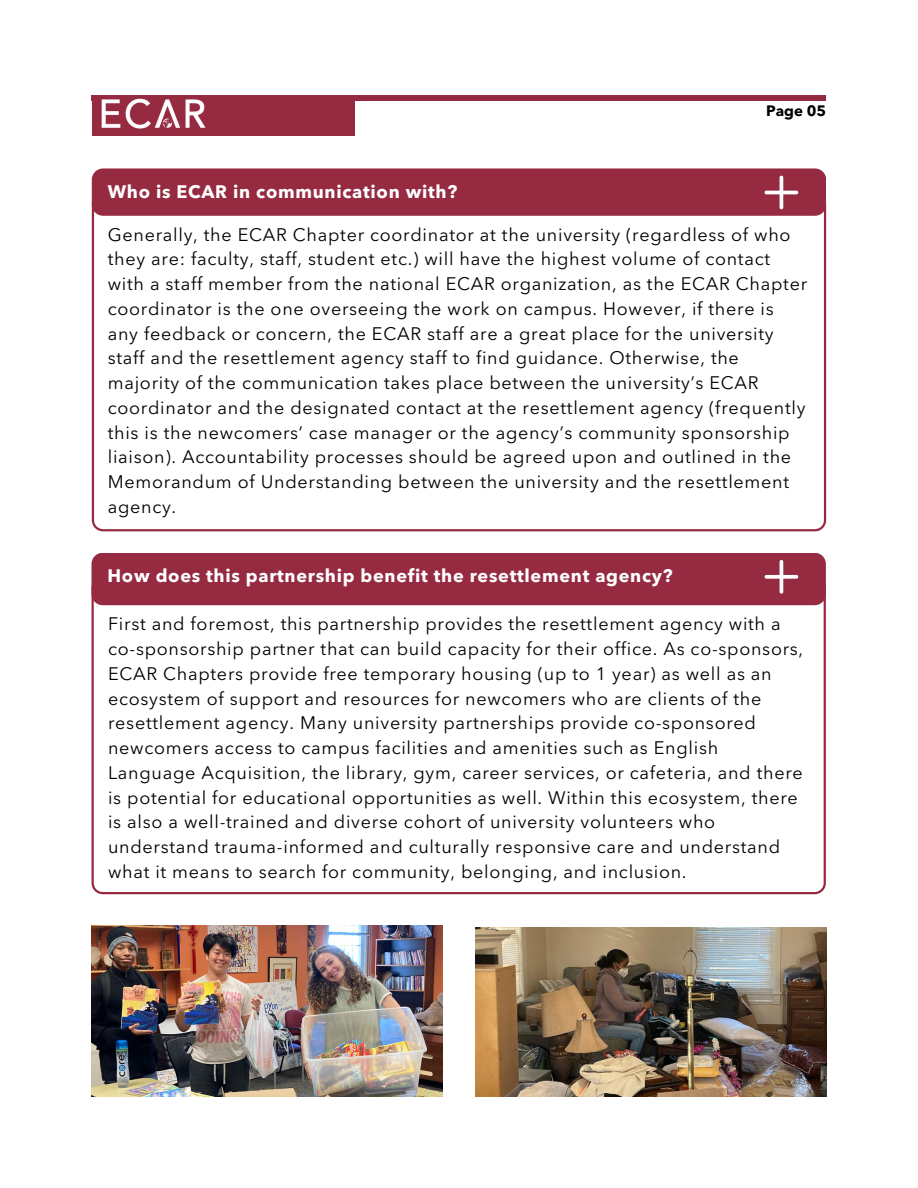
<style>
.page{position:relative;width:918px;height:1188px;background:#fff}
.page>*{position:absolute;margin:0;border:0;box-sizing:border-box;transform-origin:0 0}
.t1{font:18px/24.8px "Avenir Next LT Pro";letter-spacing:.04em;color:#000}
.t2{font:700 18px "Avenir Next LT Pro";letter-spacing:.04em;color:#fff}
.t3{font:700 15px "Avenir Next LT Pro";color:#000}
</style>
<div class="page">
<div style="left:92px;top:95px;width:734px;height:6px;background:#962a41"></div>
<svg style="left:92px;top:216px;width:734px;height:315px"></svg>
<div style="left:92px;top:168px;width:734px;height:48px;background:#962a41"></div>
<svg style="left:92px;top:605px;width:734px;height:289px"></svg>
<div style="left:92px;top:98px;width:263px;height:37px;background:#962a41"></div>
<img style="left:101px;top:98px;width:105px;height:31px">
<div style="left:92px;top:553px;width:734px;height:52px;background:#962a41"></div>
<img style="left:92px;top:925px;width:351px;height:171px">
<img style="left:475px;top:928px;width:351px;height:168px">
<p class="t3" style="left:766px;top:105px;width:62px">Page 05</p>
<p class="t2" style="left:108px;top:184px;width:351px">Who is ECAR in communication with?</p>
<p class="t1" style="left:108px;top:224px;width:701px">Generally, the ECAR Chapter coordinator at the university (regardless of who they are: faculty, staff, student etc.) will have the highest volume of contact with a staff member from the national ECAR organization, as the ECAR Chapter coordinator is the one overseeing the work on campus. However, if there is any feedback or concern, the ECAR staff are a great place for the university staff and the resettlement agency staff to find guidance. Otherwise, the majority of the communication takes place between the university’s ECAR coordinator and the designated contact at the resettlement agency (frequently this is the newcomers’ case manager or the agency’s community sponsorship liaison). Accountability processes should be agreed upon and outlined in the Memorandum of Understanding between the university and the resettlement agency.</p>
<p class="t2" style="left:107px;top:569px;width:567px">How does this partnership benefit the resettlement agency?</p>
<p class="t1" style="left:108px;top:613px;width:697px">First and foremost, this partnership provides the resettlement agency with a co-sponsorship partner that can build capacity for their office. As co-sponsors, ECAR Chapters provide free temporary housing (up to 1 year) as well as an ecosystem of support and resources for newcomers who are clients of the resettlement agency. Many university partnerships provide co-sponsored newcomers access to campus facilities and amenities such as English Language Acquisition, the library, gym, career services, or cafeteria, and there is potential for educational opportunities as well. Within this ecosystem, there is also a well-trained and diverse cohort of university volunteers who understand trauma-informed and culturally responsive care and understand what it means to search for community, belonging, and inclusion.</p>
</div>
